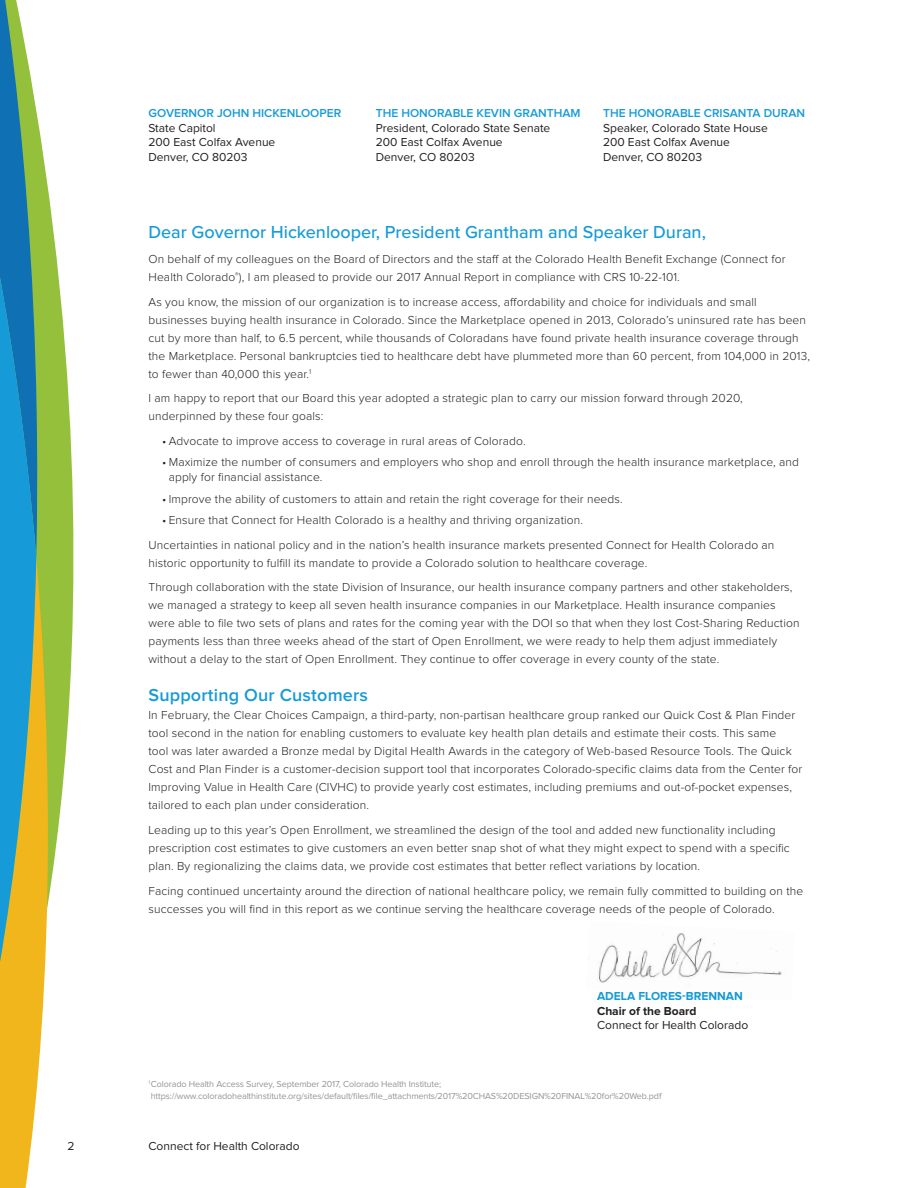
<style>
.page{position:relative;width:918px;height:1188px;background:#fff}
.page>*{position:absolute;margin:0;border:0;box-sizing:border-box;transform-origin:0 0}
.t1{font:500 18px "Proxima Nova";color:#169bd8}
.t2{font:600 18px "Proxima Nova";letter-spacing:.01em;color:#169bd8}
.t3{font:300 12px/18px "Proxima Nova";letter-spacing:.01em;color:#231f20}
.t4{font:12px/14.4px "Proxima Nova";color:#231f20}
.t5{font:600 12px "Proxima Nova";color:#169bd8}
.t6{font:700 12px "Proxima Nova";color:#169bd8}
.t7{font:700 12px "Proxima Nova";color:#231f20}
.t8{font:9px/12px "Proxima Nova";letter-spacing:-.01em;color:#939598}
</style>
<div class="page">
<svg style="left:0;top:0;width:74px;height:1188px"></svg>
<img style="left:598px;top:933px;width:184px;height:50px">
<p class="t5" style="left:148px;top:108px;width:194px">GOVERNOR JOHN HICKENLOOPER</p>
<p class="t4" style="left:148px;top:121px;width:128px">State Capitol<br>200 East Colfax Avenue<br>Denver, CO 80203</p>
<p class="t5" style="left:376px;top:108px;width:206px">THE HONORABLE KEVIN GRANTHAM</p>
<p class="t4" style="left:376px;top:121px;width:176px">President, Colorado State Senate<br>200 East Colfax Avenue<br>Denver, CO 80203</p>
<p class="t5" style="left:603px;top:108px;width:204px">THE HONORABLE CRISANTA DURAN</p>
<p class="t4" style="left:603px;top:121px;width:166px">Speaker, Colorado State House<br>200 East Colfax Avenue<br>Denver, CO 80203</p>
<h1 class="t1" style="left:148px;top:219px;width:559px">Dear Governor Hickenlooper, President Grantham and Speaker Duran,</h1>
<p class="t3" style="left:148px;top:250px;width:639px">On behalf of my colleagues on the Board of Directors and the staff at the Colorado Health Benefit Exchange (Connect for<br>Health Colorado<sup>®</sup>), I am pleased to provide our 2017 Annual Report in compliance with CRS 10-22-101.</p>
<p class="t3" style="left:148px;top:293px;width:663px">As you know, the mission of our organization is to increase access, affordability and choice for individuals and small businesses buying health insurance in Colorado. Since the Marketplace opened in 2013, Colorado’s uninsured rate has been cut by more than half, to 6.5 percent, while thousands of Coloradans have found private health insurance coverage through the Marketplace. Personal bankruptcies tied to healthcare debt have plummeted more than 60 percent, from 104,000 in 2013, to fewer than 40,000 this year.<sup>1</sup></p>
<p class="t3" style="left:149px;top:390px;width:596px">I am happy to report that our Board this year adopted a strategic plan to carry our mission forward through 2020, underpinned by these four goals:</p>
<p class="t3" style="left:162px;top:433px;width:365px">• Advocate to improve access to coverage in rural areas of Colorado.</p>
<p class="t3" style="left:169px;top:455px;width:632px;line-height:15px;text-indent:-7px">• Maximize the number of consumers and employers who shop and enroll through the health insurance marketplace, and apply for financial assistance.</p>
<p class="t3" style="left:162px;top:490px;width:462px">• Improve the ability of customers to attain and retain the right coverage for their needs.</p>
<p class="t3" style="left:149px;top:508px;width:627px;line-height:24.8px;text-indent:14px">• Ensure that Connect for Health Colorado is a healthy and thriving organization.<br>Uncertainties in national policy and in the nation’s health insurance markets presented Connect for Health Colorado an</p>
<p class="t3" style="left:149px;top:551px;width:646px;line-height:24.8px">historic opportunity to fulfill its mandate to provide a Colorado solution to healthcare coverage.<br>Through collaboration with the state Division of Insurance, our health insurance company partners and other stakeholders,</p>
<p class="t3" style="left:149px;top:597px;width:652px">we managed a strategy to keep all seven health insurance companies in our Marketplace. Health insurance companies were able to file two sets of plans and rates for the coming year with the DOI so that when they lost Cost-Sharing Reduction payments less than three weeks ahead of the start of Open Enrollment, we were ready to help them adjust immediately without a delay to the start of Open Enrollment. They continue to offer coverage in every county of the state.</p>
<h1 class="t2" style="left:148px;top:687px;width:221px">Supporting Our Customers</h1>
<p class="t3" style="left:148px;top:707px;width:655px">In February, the Clear Choices Campaign, a third-party, non-partisan healthcare group ranked our Quick Cost &amp; Plan Finder tool second in the nation for enabling customers to evaluate key health plan details and estimate their costs. This same<br>tool was later awarded a Bronze medal by Digital Health Awards in the category of Web-based Resource Tools. The Quick Cost and Plan Finder is a customer-decision support tool that incorporates Colorado-specific claims data from the Center for Improving Value in Health Care (CIVHC) to provide yearly cost estimates, including premiums and out-of-pocket expenses, tailored to each plan under consideration.</p>
<p class="t3" style="left:148px;top:822px;width:643px">Leading up to this year’s Open Enrollment, we streamlined the design of the tool and added new functionality including prescription cost estimates to give customers an even better snap shot of what they might expect to spend with a specific plan. By regionalizing the claims data, we provide cost estimates that better reflect variations by location.</p>
<p class="t3" style="left:148px;top:883px;width:656px">Facing continued uncertainty around the direction of national healthcare policy, we remain fully committed to building on the successes you will find in this report as we continue serving the healthcare coverage needs of the people of Colorado.</p>
<p class="t6" style="left:597px;top:991px;width:147px">ADELA FLORES-BRENNAN</p>
<p class="t7" style="left:597px;top:1005px;width:101px">Chair of the Board</p>
<p class="t4" style="left:597px;top:1018px;width:153px">Connect for Health Colorado</p>
<p class="t8" style="left:148px;top:1078px;width:515px"><sup>1</sup>Colorado Health Access Survey, September 2017, Colorado Health Institute; https://www.coloradohealthinstitute.org/sites/default/files/file_attachments/2017%20CHAS%20DESIGN%20FINAL%20for%20Web.pdf</p>
<p class="t4" style="left:68px;top:1139px;width:9px">2</p>
<p class="t4" style="left:148px;top:1139px;width:153px">Connect for Health Colorado</p>
</div>
